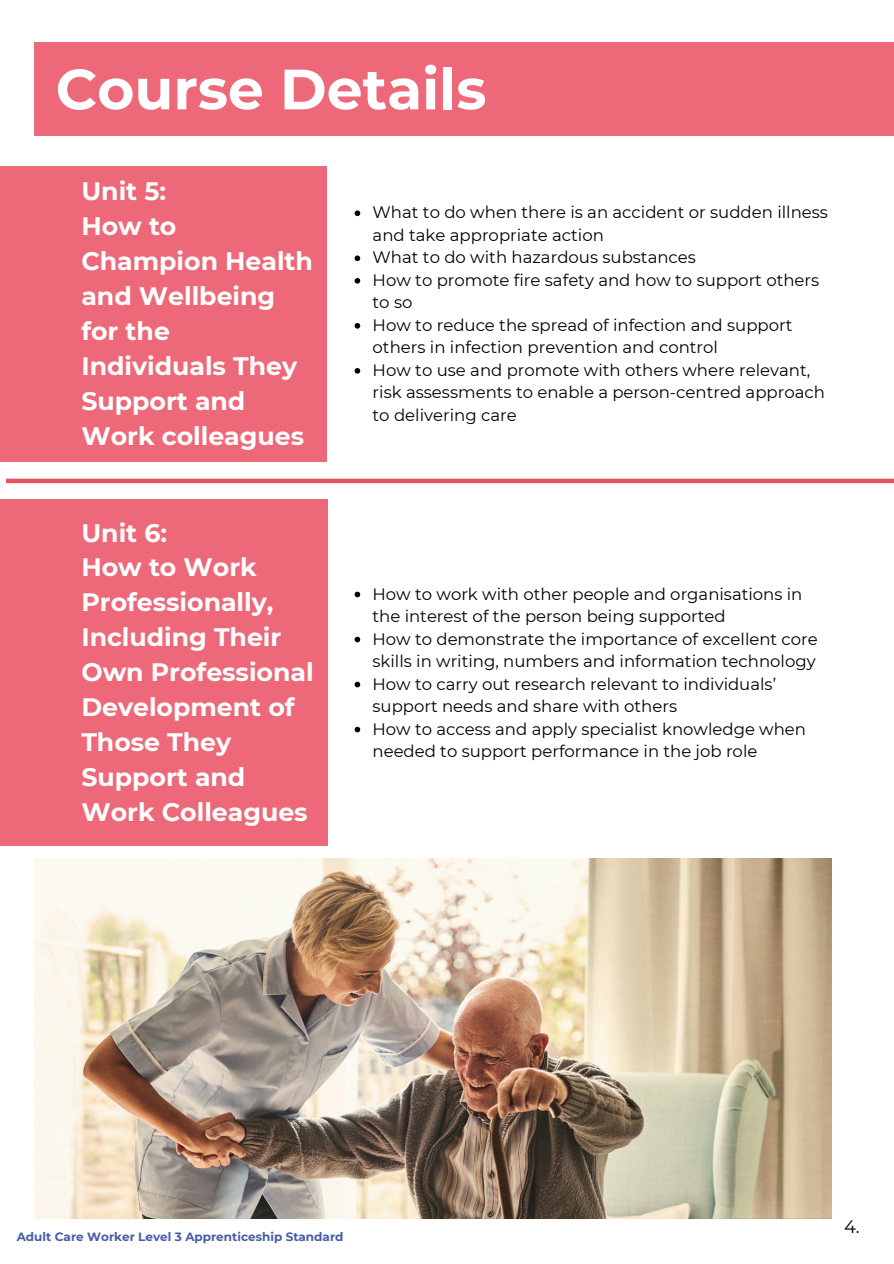
<style>
.page{position:relative;width:894px;height:1264px;background:#fff}
.page>*{position:absolute;margin:0;border:0;box-sizing:border-box;transform-origin:0 0}
.t1{font:700 56.7px "Montserrat";color:#fff}
.t2{font:700 25.2px/34.8px "Montserrat";color:#fff}
.t3{font:18px "Montserrat";color:#000}
.t4{font:16.5px/22.5px "Montserrat";color:#000}
.t5{font:700 12px "Montserrat";color:#485da8}
</style>
<div class="page">
<div style="left:0;top:166px;width:327px;height:296px;background:#ed6979"></div>
<div style="left:0;top:499px;width:327px;height:346px;background:#ed6979"></div>
<div style="left:34px;top:42px;width:859px;height:94px;background:#ed6979"></div>
<div style="left:6px;top:478px;width:887px;height:5px;background:#eb5265"></div>
<img style="left:34px;top:858px;width:797px;height:360px">
<svg style="left:354px;top:210px;width:6px;height:6px"></svg>
<svg style="left:354px;top:255px;width:6px;height:6px"></svg>
<svg style="left:354px;top:278px;width:6px;height:5px"></svg>
<svg style="left:354px;top:323px;width:6px;height:5px"></svg>
<svg style="left:354px;top:368px;width:6px;height:5px"></svg>
<svg style="left:354px;top:591px;width:6px;height:6px"></svg>
<svg style="left:354px;top:636px;width:6px;height:6px"></svg>
<svg style="left:354px;top:681px;width:6px;height:6px"></svg>
<svg style="left:354px;top:726px;width:6px;height:6px"></svg>
<p class="t1" style="left:56px;top:54px;width:432px">Course Details</p>
<h2 class="t2" style="left:81px;top:174px;width:233px">Unit 5:<br>How to<br>Champion Health and Wellbeing for the<br>Individuals They<br>Support and<br>Work colleagues</h2>
<h2 class="t2" style="left:81px;top:515px;width:234px">Unit 6:<br>How to Work<br>Professionally,<br>Including Their<br>Own Professional<br>Development of<br>Those They<br>Support and<br>Work Colleagues</h2>
<p class="t4" style="left:372px;top:201px;width:457px">What to do when there is an accident or sudden illness and take appropriate action</p>
<p class="t4" style="left:372px;top:246px;width:325px">What to do with hazardous substances</p>
<p class="t4" style="left:372px;top:269px;width:448px">How to promote fire safety and how to support others to so</p>
<p class="t4" style="left:372px;top:314px;width:421px">How to reduce the spread of infection and support others in infection prevention and control</p>
<p class="t4" style="left:372px;top:359px;width:454px">How to use and promote with others where relevant, risk assessments to enable a person-centred approach to delivering care</p>
<p class="t4" style="left:372px;top:582px;width:431px">How to work with other people and organisations in the interest of the person being supported</p>
<p class="t4" style="left:372px;top:627px;width:446px">How to demonstrate the importance of excellent core skills in writing, numbers and information technology</p>
<p class="t4" style="left:372px;top:672px;width:405px">How to carry out research relevant to individuals’ support needs and share with others</p>
<p class="t4" style="left:372px;top:717px;width:435px">How to access and apply specialist knowledge when needed to support performance in the job role</p>
<p class="t5" style="left:17px;top:1228px;width:328px">Adult Care Worker Level 3 Apprenticeship Standard</p>
<h3 class="t3" style="left:843px;top:1215px;width:17px">4.</h3>
</div>
